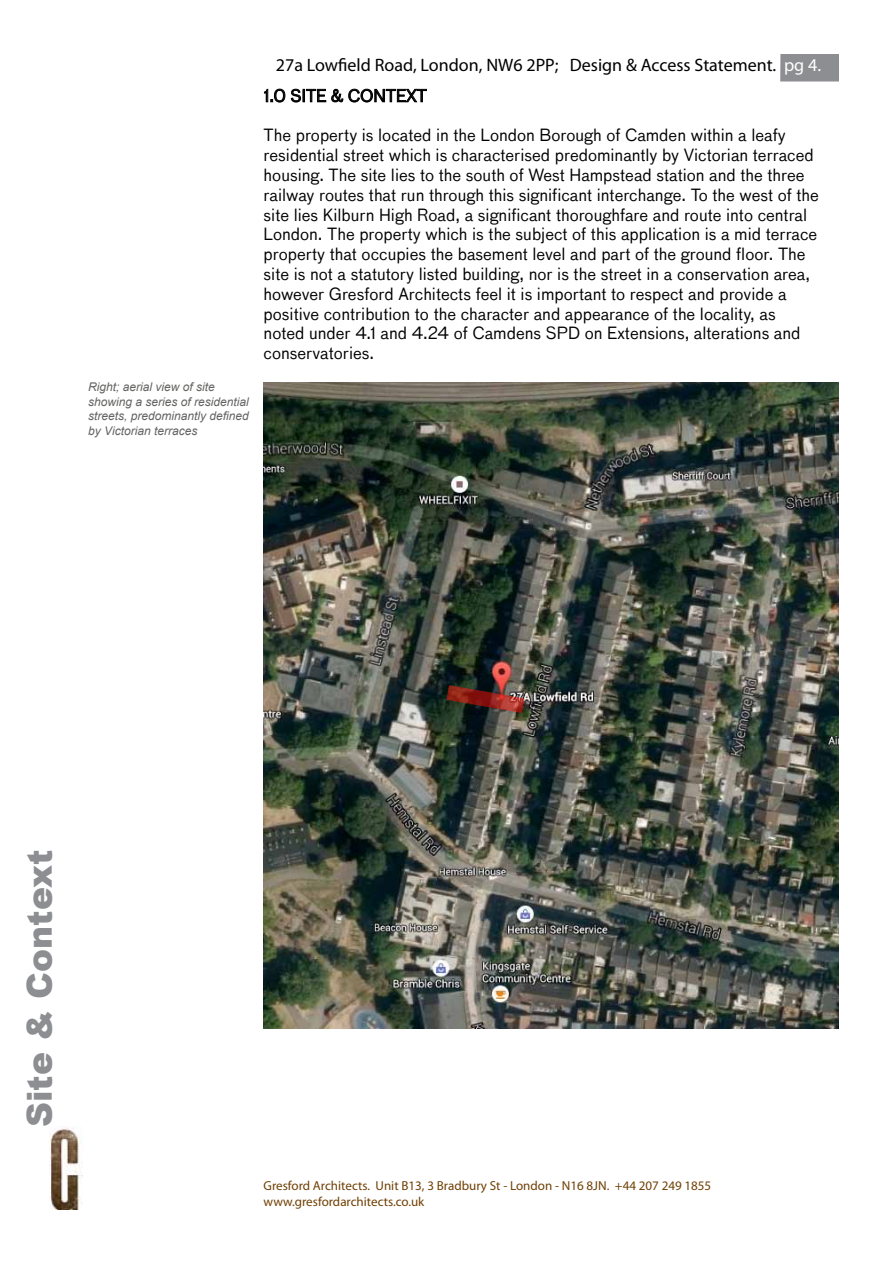
<style>
.page{position:relative;width:893px;height:1263px;background:#fff}
.page>*{position:absolute;margin:0;border:0;box-sizing:border-box;transform-origin:0 0}
.t1{font:900 34.5px "Arial";color:#8c8e91}
.t2{font:18px "Myriad Pro";color:#000}
.t3{font:16.5px/19.8px "Bau LF";color:#000}
.t4{font:13.05px/15.6px "Myriad Pro";color:#704004}
.t5{font:italic 12px/14.4px "Arial";color:#646362}
.s1{color:#fff}
</style>
<div class="page">
<img style="left:50px;top:1127px;width:32px;height:82px">
<div style="left:780px;top:54px;width:59px;height:27px;background:#8c8e91"></div>
<svg style="left:264px;top:88px;width:163px;height:15px"></svg>
<img style="left:263px;top:383px;width:576px;height:646px">
<svg style="left:446px;top:685px;width:78px;height:28px;background:#6b3129"></svg>
<p class="t5" style="left:88px;top:380px;width:162px">Right; aerial view of site showing a series of residential streets, predominantly defined by Victorian terraces</p>
<p class="t2" style="left:276px;top:54px;width:547px">27a Lowfield Road, London, NW6 2PP; Design &amp; Access Statement. <span class="s1">pg 4.</span></p>
<p class="t3" style="left:264px;top:86px;width:165px">1.0 SITE &amp; CONTEXT</p>
<p class="t3" style="left:264px;top:125px;width:557px">The property is located in the London Borough of Camden within a leafy residential street which is characterised predominantly by Victorian terraced housing. The site lies to the south of West Hampstead station and the three railway routes that run through this significant interchange. To the west of the site lies Kilburn High Road, a significant thoroughfare and route into central London. The property which is the subject of this application is a mid terrace property that occupies the basement level and part of the ground floor. The site is not a statutory listed building, nor is the street in a conservation area, however Gresford Architects feel it is important to respect and provide a positive contribution to the character and appearance of the locality, as noted under 4.1 and 4.24 of Camdens SPD on Extensions, alterations and conservatories.</p>
<h1 class="t1" style="left:15px;top:1127px;width:279px;rotate:-90deg">Site &amp; Context</h1>
<p class="t4" style="left:264px;top:1178px;width:449px">Gresford Architects. Unit B13, 3 Bradbury St - London - N16 8JN. +44 207 249 1855 www.gresfordarchitects.co.uk</p>
</div>
